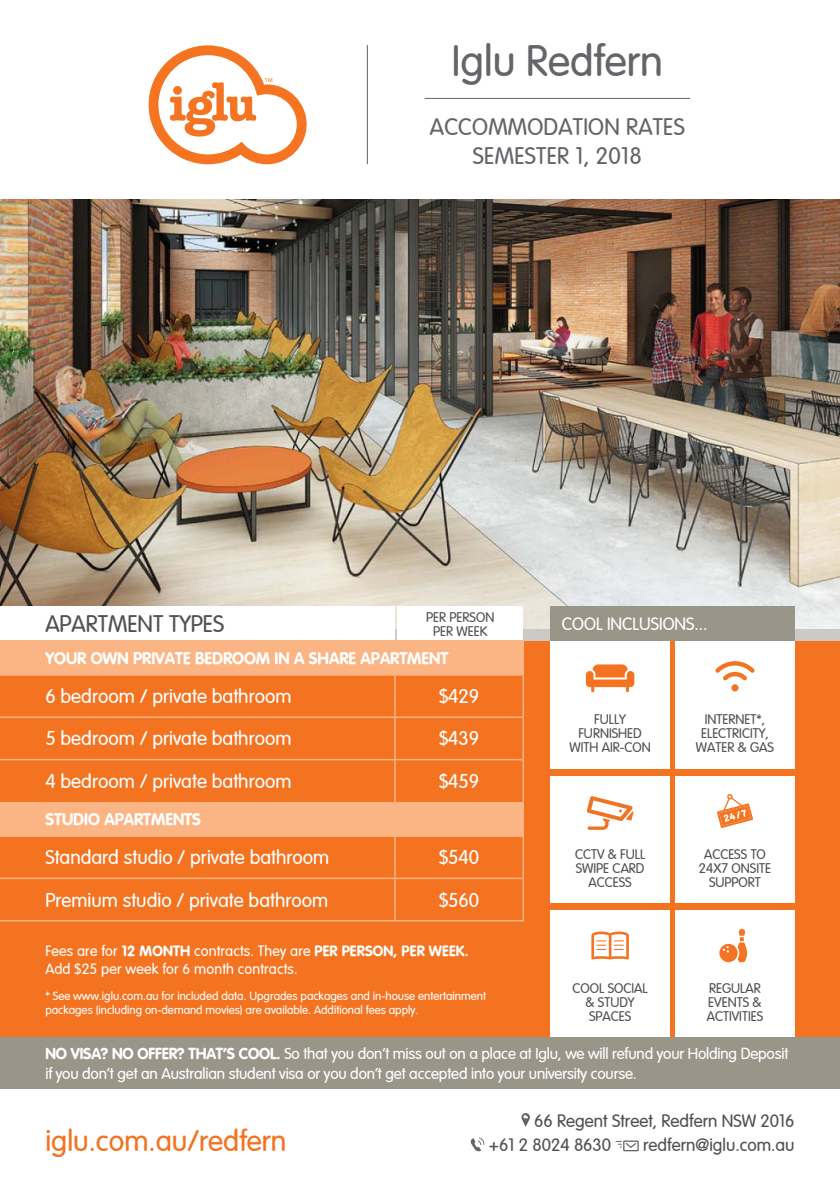
<style>
.page{position:relative;width:840px;height:1191px;background:#fff}
.page>*{position:absolute;margin:0;border:0;box-sizing:border-box;transform-origin:0 0}
.t1{font:300 44px "Vag";color:#656469}
.t2{font:300 30px "Vag";color:#f37321}
.t3{font:300 24px/28.8px "Vag";letter-spacing:.01em;color:#656469;text-align:center}
.t4{font:300 24px "Vag";color:#535151}
.t5{font:300 20px "Vag";color:#fff}
.t6{font:300 18px/24.4px "Vag";color:#535151}
.t7{font:300 18px "Vag";color:#fff}
.t8{font:700 17px "Vag";color:#fff}
.t9{font:300 16px/19.2px "Vag";letter-spacing:-.01em;color:#fff}
.t10{font:300 15px/18px "Vag";letter-spacing:.01em;color:#fff}
.t11{font:300 14px/14px "Vag";color:#535151;text-align:center}
.t12{font:300 12px/14.4px "Vag";color:#fff}
.s1{font-weight:700}
</style>
<div class="page">
<div style="left:0;top:262px;width:839px;height:775px;background:#f37321"></div>
<img style="left:0;top:199px;width:839px;height:430px">
<svg style="left:521px;top:1113px;width:8px;height:13px"></svg>
<svg style="left:470px;top:1137px;width:14px;height:14px"></svg>
<svg style="left:615px;top:1140px;width:23px;height:11px"></svg>
<div style="left:0;top:607px;width:394px;height:34px;background:#fff"></div>
<div style="left:397px;top:607px;width:126px;height:34px;background:#fff"></div>
<div style="left:550px;top:641px;width:119px;height:70px;background:#fff"></div>
<svg style="left:585px;top:664px;width:49px;height:28px"></svg>
<div style="left:550px;top:697px;width:119px;height:71px;background:#fff"></div>
<div style="left:550px;top:607px;width:244px;height:34px;background:#999589"></div>
<div style="left:0;top:641px;width:523px;height:34px;background:#fbb584"></div>
<div style="left:0;top:802px;width:523px;height:34px;background:#fbb584"></div>
<hr style="left:394px;top:675px;width:1px;height:41px;background:#fbb584">
<hr style="left:0;top:716px;width:395px;height:2px;background:#fbb584">
<hr style="left:395px;top:716px;width:127px;height:2px;background:#fbb584">
<hr style="left:394px;top:718px;width:1px;height:41px;background:#fbb584">
<hr style="left:0;top:759px;width:395px;height:1px;background:#fbb584">
<hr style="left:395px;top:759px;width:127px;height:1px;background:#fbb584">
<hr style="left:394px;top:760px;width:1px;height:42px;background:#fbb584">
<hr style="left:394px;top:836px;width:1px;height:41px;background:#fbb584">
<hr style="left:0;top:877px;width:395px;height:2px;background:#fbb584">
<hr style="left:395px;top:877px;width:127px;height:2px;background:#fbb584">
<hr style="left:394px;top:879px;width:1px;height:41px;background:#fbb584">
<hr style="left:0;top:920px;width:395px;height:1px;background:#fbb584">
<hr style="left:395px;top:920px;width:128px;height:1px;background:#fbb584">
<hr style="left:522px;top:675px;width:1px;height:42px;background:#fbb584">
<hr style="left:522px;top:717px;width:1px;height:42px;background:#fbb584">
<hr style="left:522px;top:759px;width:1px;height:43px;background:#fbb584">
<hr style="left:522px;top:836px;width:1px;height:42px;background:#fbb584">
<hr style="left:522px;top:878px;width:1px;height:42px;background:#fbb584">
<div style="left:550px;top:775px;width:119px;height:71px;background:#fff"></div>
<svg style="left:586px;top:796px;width:47px;height:34px"></svg>
<div style="left:550px;top:832px;width:119px;height:71px;background:#fff"></div>
<div style="left:550px;top:910px;width:119px;height:70px;background:#fff"></div>
<svg style="left:591px;top:931px;width:37px;height:28px"></svg>
<div style="left:550px;top:967px;width:119px;height:70px;background:#fff"></div>
<div style="left:675px;top:641px;width:119px;height:70px;background:#fff"></div>
<svg style="left:715px;top:661px;width:39px;height:19px"></svg>
<div style="left:731px;top:684px;width:7px;height:7px;background:#f27321;border-radius:50%"></div>
<div style="left:675px;top:697px;width:119px;height:71px;background:#fff"></div>
<div style="left:675px;top:775px;width:119px;height:71px;background:#fff"></div>
<svg style="left:717px;top:794px;width:35px;height:34px"></svg>
<div style="left:675px;top:832px;width:119px;height:71px;background:#fff"></div>
<div style="left:675px;top:910px;width:119px;height:70px;background:#fff"></div>
<svg style="left:719px;top:929px;width:29px;height:33px"></svg>
<div style="left:675px;top:967px;width:119px;height:70px;background:#fff"></div>
<div style="left:0;top:1037px;width:839px;height:52px;background:#999589"></div>
<svg style="left:148px;top:45px;width:158px;height:119px"></svg>
<hr style="left:366px;top:45px;width:1px;height:119px;background:#656469">
<hr style="left:424px;top:98px;width:265px;height:1px;background:#656469">
<h1 class="t1" style="left:451px;top:37px;width:212px">Iglu Redfern</h1>
<h3 class="t3" style="left:429px;top:114px;width:256px">ACCOMMODATION RATES<br>SEMESTER 1, 2018</h3>
<h3 class="t4" style="left:45px;top:611px;width:180px">APARTMENT TYPES</h3>
<p class="t11" style="left:426px;top:610px;width:70px">PER PERSON<br>PER WEEK</p>
<p class="t7" style="left:561px;top:614px;width:147px">COOL INCLUSIONS...</p>
<p class="t8" style="left:45px;top:648px;width:404px">YOUR OWN PRIVATE BEDROOM IN A SHARE APARTMENT</p>
<p class="t5" style="left:45px;top:685px;width:247px">6 bedroom / private bathroom</p>
<p class="t5" style="left:439px;top:685px;width:42px">$429</p>
<p class="t5" style="left:45px;top:727px;width:247px">5 bedroom / private bathroom</p>
<p class="t5" style="left:439px;top:727px;width:42px">$439</p>
<p class="t5" style="left:45px;top:770px;width:247px">4 bedroom / private bathroom</p>
<p class="t5" style="left:439px;top:770px;width:42px">$459</p>
<p class="t8" style="left:45px;top:809px;width:157px">STUDIO APARTMENTS</p>
<p class="t5" style="left:45px;top:846px;width:285px">Standard studio / private bathroom</p>
<p class="t5" style="left:439px;top:846px;width:42px">$540</p>
<p class="t5" style="left:45px;top:888px;width:284px">Premium studio / private bathroom</p>
<p class="t5" style="left:439px;top:888px;width:42px">$560</p>
<p class="t10" style="left:45px;top:942px;width:424px">Fees are for <span class="s1">12 MONTH</span> contracts. They are <span class="s1">PER PERSON, PER WEEK.<br></span>Add $25 per week for 6 month contracts.</p>
<p class="t12" style="left:45px;top:988px;width:442px">* See www.iglu.com.au for included data. Upgrades packages and in-house entertainment packages (including on-demand movies) are available. Additional fees apply.</p>
<p class="t11" style="left:569px;top:712px;width:83px">FULLY<br>FURNISHED<br>WITH AIR-CON</p>
<p class="t11" style="left:695px;top:712px;width:79px">INTERNET*,<br>ELECTRICITY,<br>WATER &amp; GAS</p>
<p class="t11" style="left:574px;top:847px;width:72px">CCTV &amp; FULL<br>SWIPE CARD<br>ACCESS</p>
<p class="t11" style="left:698px;top:847px;width:74px">ACCESS TO<br>24X7 ONSITE<br>SUPPORT</p>
<p class="t11" style="left:706px;top:982px;width:58px;text-align:left">REGULAR<br>EVENTS &amp;<br>ACTIVITIES</p>
<p class="t9" style="left:45px;top:1045px;width:744px"><span class="s1">NO VISA? NO OFFER? THAT’S COOL.</span> So that you don’t miss out on a place at Iglu, we will refund your Holding Deposit if you don’t get an Australian student visa or you don’t get accepted into your university course.</p>
<p class="t11" style="left:572px;top:982px;width:77px">COOL SOCIAL &amp; STUDY<br>SPACES</p>
<h2 class="t2" style="left:45px;top:1124px;width:242px">iglu.com.au/redfern</h2>
<p class="t6" style="left:488px;top:1109px;width:307px;text-indent:45px">66 Regent Street, Redfern NSW 2016 +61 2 8024 8630</p>
<p class="t6" style="left:642px;top:1133px;width:153px">redfern@iglu.com.au</p>
</div>
